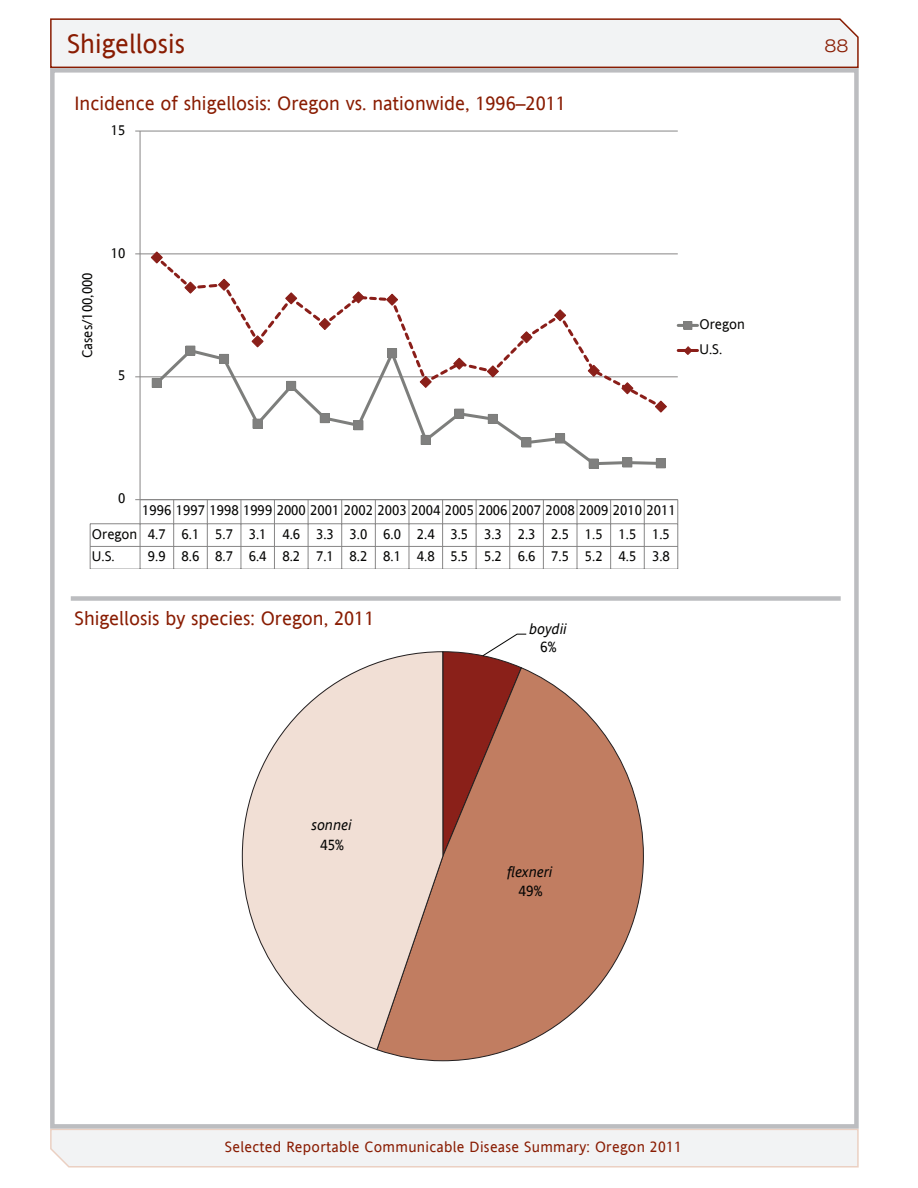
<style>
.page{position:relative;width:918px;height:1188px;background:#fff}
.page>*{position:absolute;margin:0;border:0;box-sizing:border-box;transform-origin:0 0}
.t1{font:27px "Andale Sans";color:#891c02}
.t2{font:19.5px "Andale Sans";color:#891c02}
.t3{font:300 expanded 18px "Helvetica Neue LT Std";color:#891c02}
.t4{font:15px "Andale Sans";letter-spacing:.02em;color:#891c02}
.t5{font:italic 14.85px "Andale Sans";color:#050504}
.t6{font:14.85px "Andale Sans";color:#050504}
.t7{font:14.1px/22.8px "Andale Sans";color:#050504}
</style>
<div class="page">
<svg style="left:50px;top:1129px;width:809px;height:39px"></svg>
<svg style="left:50px;top:18px;width:809px;height:50px"></svg>
<div style="left:50px;top:68px;width:809px;height:1061px;border:4px solid #bcbdc0"></div>
<hr style="left:140px;top:131px;width:538px;height:1px;background:#878686">
<hr style="left:140px;top:254px;width:538px;height:1px;background:#878686">
<hr style="left:140px;top:376px;width:538px;height:1px;background:#878686">
<hr style="left:140px;top:131px;width:1px;height:369px;background:#878686">
<svg style="left:89px;top:499px;width:590px;height:70px"></svg>
<svg style="left:250px;top:413px;width:406px;height:54px"></svg>
<div style="left:253px;top:419px;width:9px;height:9px;background:#80807f"></div>
<div style="left:253px;top:419px;width:9px;height:10px;border:1px solid #7d7e7c"></div>
<div style="left:320px;top:414px;width:9px;height:9px;background:#80807f"></div>
<div style="left:320px;top:413px;width:10px;height:10px;border:1px solid #7d7e7c"></div>
<div style="left:354px;top:421px;width:9px;height:9px;background:#80807f"></div>
<div style="left:354px;top:420px;width:9px;height:10px;border:1px solid #7d7e7c"></div>
<div style="left:421px;top:435px;width:9px;height:9px;background:#80807f"></div>
<div style="left:421px;top:435px;width:10px;height:10px;border:1px solid #7d7e7c"></div>
<div style="left:455px;top:409px;width:9px;height:9px;background:#80807f"></div>
<div style="left:454px;top:409px;width:10px;height:10px;border:1px solid #7d7e7c"></div>
<div style="left:488px;top:414px;width:9px;height:9px;background:#80807f"></div>
<div style="left:488px;top:414px;width:10px;height:10px;border:1px solid #7d7e7c"></div>
<div style="left:522px;top:438px;width:9px;height:9px;background:#80807f"></div>
<div style="left:556px;top:434px;width:9px;height:9px;background:#80807f"></div>
<div style="left:555px;top:434px;width:10px;height:9px;border:1px solid #7d7e7c"></div>
<div style="left:589px;top:459px;width:9px;height:9px;background:#80807f"></div>
<div style="left:589px;top:459px;width:10px;height:9px;border:1px solid #7d7e7c"></div>
<div style="left:623px;top:458px;width:9px;height:9px;background:#80807f"></div>
<div style="left:622px;top:458px;width:10px;height:9px;border:1px solid #7d7e7c"></div>
<div style="left:656px;top:459px;width:9px;height:9px;background:#80807f"></div>
<div style="left:656px;top:458px;width:10px;height:10px;border:1px solid #7d7e7c"></div>
<svg style="left:150px;top:251px;width:517px;height:162px"></svg>
<hr style="left:678px;top:324px;width:19px;height:3px;background:#7d7e7c">
<div style="left:684px;top:322px;width:8px;height:7px;background:#80807f"></div>
<div style="left:683px;top:321px;width:9px;height:9px;border:1px solid #7d7e7c"></div>
<hr style="left:678px;top:349px;width:19px;height:3px;background:#8a1e19">
<svg style="left:684px;top:346px;width:7px;height:9px"></svg>
<svg style="left:376px;top:669px;width:268px;height:392px"></svg>
<svg style="left:242px;top:651px;width:201px;height:399px"></svg>
<svg style="left:442px;top:634px;width:85px;height:223px;background:#ab6051"></svg>
<div style="left:71px;top:596px;width:770px;height:5px;background:#bcbdc0"></div>
<h1 class="t1" style="left:67px;top:25px;width:120px">Shigellosis</h1>
<h2 class="t2" style="left:74px;top:90px;width:493px">Incidence of shigellosis: Oregon vs. nationwide, 1996–2011</h2>
<p class="t7" style="left:111px;top:118px;width:16px">15</p>
<p class="t7" style="left:76px;top:358px;width:87px;rotate:-90deg">Cases/100,000</p>
<p class="t7" style="left:111px;top:241px;width:16px">10</p>
<p class="t7" style="left:118px;top:364px;width:9px">5</p>
<p class="t7" style="left:700px;top:311px;width:47px;line-height:25px">Oregon<br>U.S.</p>
<p class="t7" style="left:118px;top:487px;width:9px">0</p>
<p class="t7" style="left:92px;top:499px;width:585px;text-indent:50px">1996 1997 1998 1999 2000 2001 2002 2003 2004 2005 2006 2007 2008 2009 2010 2011<br>Oregon 4.7 6.1 5.7 3.1 4.6 3.3 3.0 6.0 2.4 3.5 3.3 2.3 2.5 1.5 1.5 1.5<br>U.S.</p>
<p class="t7" style="left:148px;top:545px;width:523px">9.9 8.6 8.7 6.4 8.2 7.1 8.2 8.1 4.8 5.5 5.2 6.6 7.5 5.2 4.5 3.8</p>
<h2 class="t2" style="left:74px;top:604px;width:302px">Shigellosis by species: Oregon, 2011</h2>
<p class="t5" style="left:529px;top:619px;width:39px">boydii</p>
<p class="t6" style="left:540px;top:637px;width:18px">6%</p>
<p class="t5" style="left:312px;top:814px;width:42px">sonnei</p>
<p class="t6" style="left:320px;top:834px;width:25px">45%</p>
<p class="t5" style="left:507px;top:861px;width:47px">flexneri</p>
<p class="t6" style="left:519px;top:881px;width:25px">49%</p>
<p class="t3" style="left:824px;top:34px;width:26px">88</p>
<p class="t4" style="left:225px;top:1137px;width:459px">Selected Reportable Communicable Disease Summary: Oregon 2011</p>
</div>
